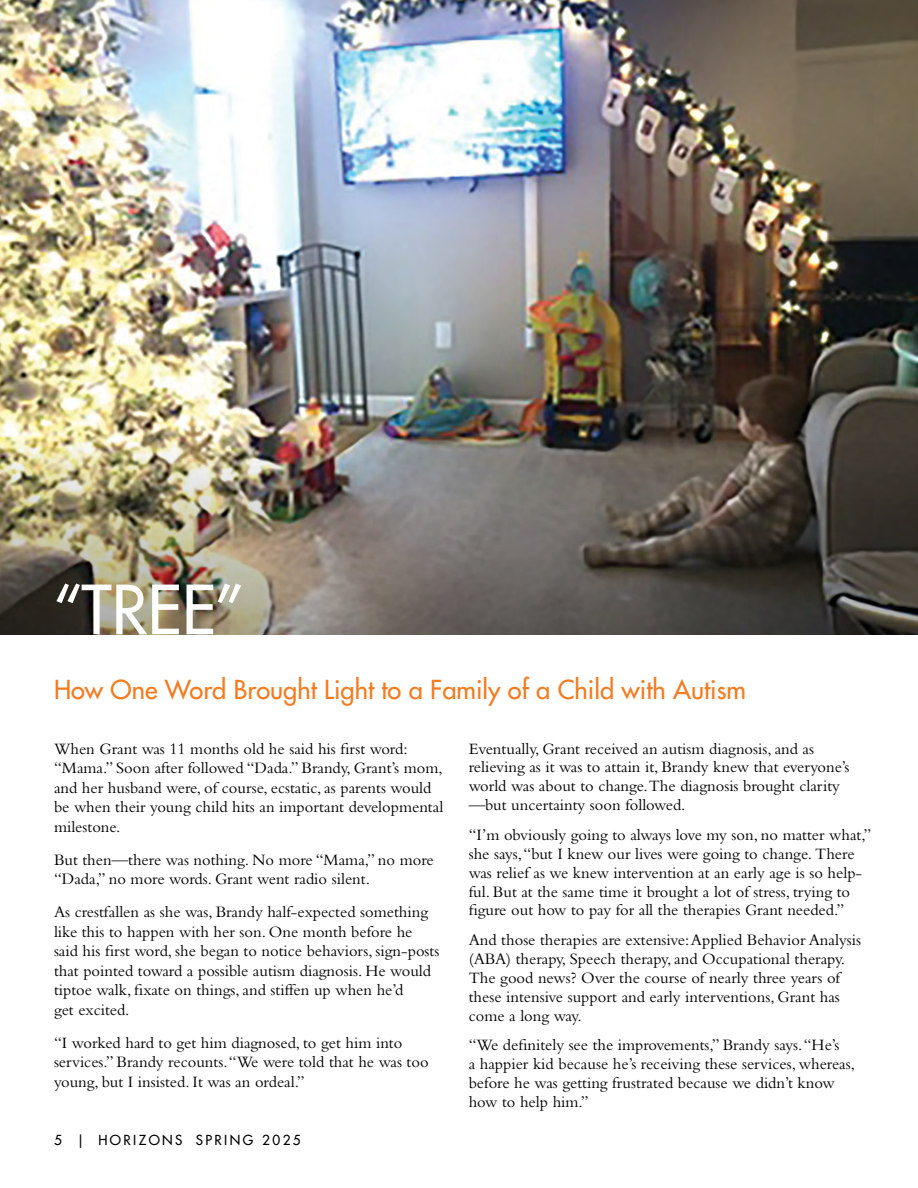
<style>
.page{position:relative;width:918px;height:1188px;background:#fff}
.page>*{position:absolute;margin:0;border:0;box-sizing:border-box;transform-origin:0 0}
.t1{font:66px "Futura";color:#fff}
.t2{font:25.5px "Futura";color:#f47b20}
.t3{font:16.5px/18.9px "Bembo";color:#000}
.t4{font:13.5px "Futura";letter-spacing:.18em;color:#000}
</style>
<div class="page">
<img style="left:0;top:0;width:918px;height:402px">
<img style="left:0;top:402px;width:918px;height:232px">
<h1 class="t1" style="left:52px;top:569px;width:194px">“TREE”</h1>
<h2 class="t2" style="left:54px;top:674px;width:694px">How One Word Brought Light to a Family of a Child with Autism</h2>
<p class="t3" style="left:54px;top:738px;width:391px;line-height:19.5px">When Grant was 11 months old he said his first word: “Mama.” Soon after followed “Dada.” Brandy, Grant’s mom, and her husband were, of course, ecstatic, as parents would be when their young child hits an important developmental milestone.</p>
<p class="t3" style="left:54px;top:849px;width:381px;line-height:19.5px">But then—there was nothing. No more “Mama,” no more “Dada,” no more words. Grant went radio silent.</p>
<p class="t3" style="left:54px;top:902px;width:387px;line-height:19.5px">As crestfallen as she was, Brandy half-expected something like this to happen with her son. One month before he said his first word, she began to notice behaviors, sign-posts that pointed toward a possible autism diagnosis. He would tiptoe walk, fixate on things, and stiffen up when he’d<br>get excited.</p>
<p class="t3" style="left:54px;top:1032px;width:376px;line-height:19.5px">“I worked hard to get him diagnosed, to get him into services.” Brandy recounts. “We were told that he was too young, but I insisted. It was an ordeal.”</p>
<p class="t4" style="left:54px;top:1131px;width:248px">5 | HORIZONS SPRING 2025</p>
<p class="t3" style="left:469px;top:739px;width:382px">Eventually, Grant received an autism diagnosis, and as relieving as it was to attain it, Brandy knew that everyone’s world was about to change.The diagnosis brought clarity —but uncertainty soon followed.</p>
<p class="t3" style="left:469px;top:825px;width:404px">“I’m obviously going to always love my son, no matter what,” she says, “but I knew our lives were going to change. There was relief as we knew intervention at an early age is so help&shy;ful. But at the same time it brought a lot of stress, trying to figure out how to pay for all the therapies Grant needed.”</p>
<p class="t3" style="left:469px;top:930px;width:394px">And those therapies are extensive: Applied Behavior Analysis (ABA) therapy, Speech therapy, and Occupational therapy.<br>The good news? Over the course of nearly three years of these intensive support and early interventions, Grant has come a long way.</p>
<p class="t3" style="left:469px;top:1036px;width:388px">“We definitely see the improvements,” Brandy says. “He’s<br>a happier kid because he’s receiving these services, whereas, before he was getting frustrated because we didn’t know how to help him.”</p>
</div>
